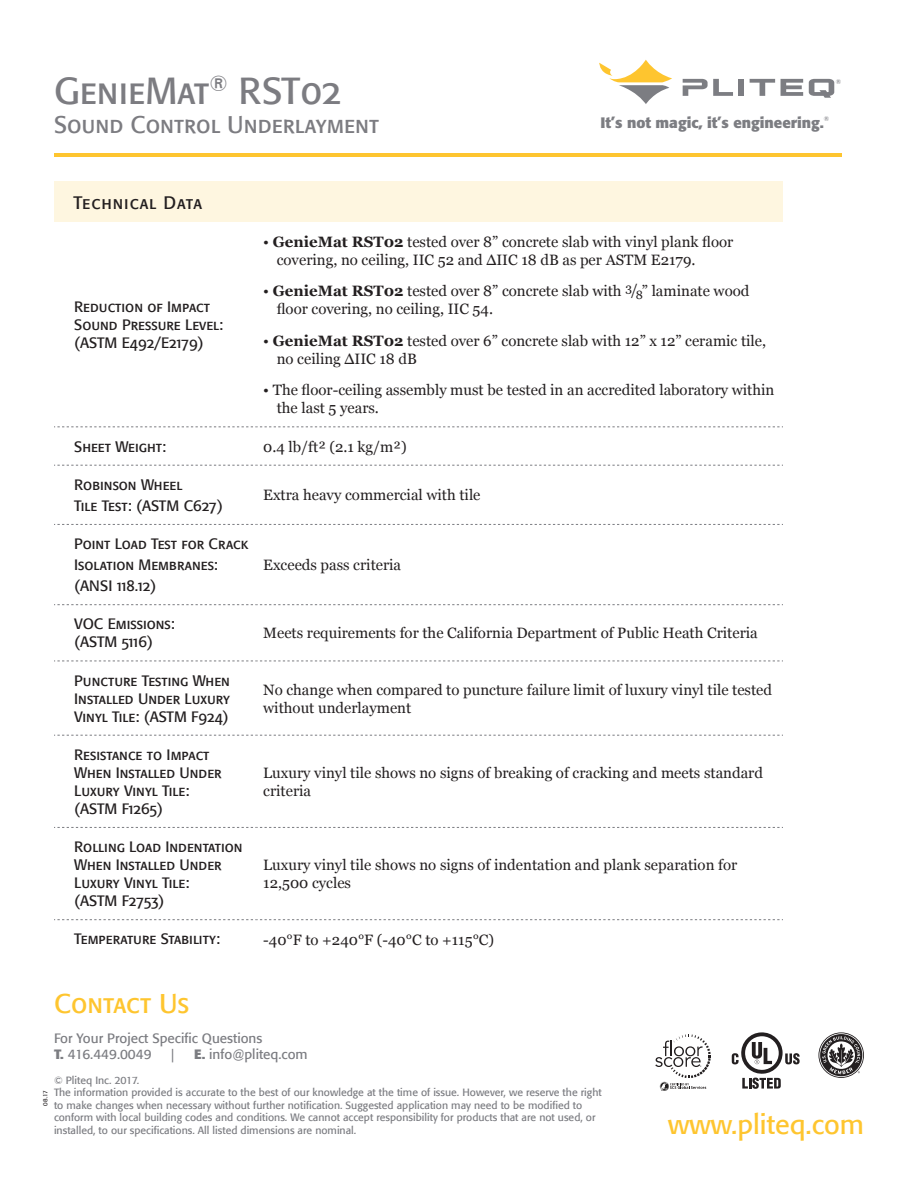
<style>
.page{position:relative;width:918px;height:1188px;background:#fff}
.page>*{position:absolute;margin:0;border:0;box-sizing:border-box;transform-origin:0 0}
.t1{font:37.5px "Formata Regular SC";color:#7c7c81}
.t2{font:27px "Formata";color:#fec52f}
.t3{font:27px "Formata Regular SC";color:#fec52f}
.t4{font:24px "Formata Regular SC";color:#7c7c81}
.t5{font:18px "Formata Regular SC";letter-spacing:.05em;color:#231f20}
.t6{font:15px/18px "Georgia";color:#231f20}
.t7{font:15px/18px "Formata Regular SC";color:#231f20}
.t8{font:700 15px "Formata";color:#7c7d82}
.t9{font:13.5px/16.2px "Formata";color:#7b7c81}
.t10{font:10.5px/12.6px "Formata";color:#7b7c81}
.t11{font:6.6px "Formata";color:#7c7d82}
.t12{font:6.6px "Formata";color:#7c7c81}
.t13{font:6.15px "Formata";color:#231f20}
.s1{font-weight:700}
</style>
<div class="page">
<svg style="left:683px;top:79px;width:50px;height:17px"></svg>
<div style="left:738px;top:79px;width:6px;height:17px;background:#7c7d82"></div>
<svg style="left:750px;top:79px;width:25px;height:17px"></svg>
<svg style="left:781px;top:79px;width:22px;height:17px"></svg>
<svg style="left:809px;top:79px;width:25px;height:19px"></svg>
<svg style="left:599px;top:60px;width:73px;height:44px"></svg>
<svg style="left:732px;top:1032px;width:68px;height:57px"></svg>
<svg style="left:655px;top:1034px;width:56px;height:57px"></svg>
<svg style="left:818px;top:1032px;width:46px;height:46px"></svg>
<hr style="left:54px;top:154px;width:787px;height:3px;background:#fec52f">
<div style="left:54px;top:182px;width:729px;height:40px;background:#fef6e0"></div>
<svg style="left:54px;top:427px;width:729px;height:1px"></svg>
<svg style="left:54px;top:465px;width:729px;height:1px"></svg>
<svg style="left:54px;top:524px;width:729px;height:1px"></svg>
<svg style="left:54px;top:604px;width:729px;height:1px"></svg>
<svg style="left:54px;top:661px;width:729px;height:1px"></svg>
<svg style="left:54px;top:735px;width:729px;height:1px"></svg>
<svg style="left:54px;top:827px;width:729px;height:1px"></svg>
<svg style="left:54px;top:919px;width:729px;height:1px"></svg>
<h1 class="t1" style="left:54px;top:68px;width:289px">GenieMat<sup>®</sup> RST02</h1>
<h3 class="t4" style="left:54px;top:109px;width:327px">Sound Control Underlayment</h3>
<p class="t8" style="left:601px;top:113px;width:225px">It’s not magic, it’s engineering.</p>
<p class="t11" style="left:824px;top:115px;width:7px">®</p>
<p class="t12" style="left:836px;top:77px;width:7px">®</p>
<p class="t5" style="left:74px;top:191px;width:130px">Technical Data</p>
<p class="t7" style="left:74px;top:298px;width:151px">Reduction of Impact<br>Sound Pressure Level: (ASTM E492/E2179)</p>
<p class="t6" style="left:277px;top:232px;width:458px;text-indent:-14px">• <span class="s1">GenieMat RST02</span> tested over 8” concrete slab with vinyl plank floor covering, no ceiling, IIC 52 and ∆IIC 18 dB as per ASTM E2179.</p>
<p class="t6" style="left:277px;top:282px;width:474px;text-indent:-14px">• <span class="s1">GenieMat RST02</span> tested over 8” concrete slab with <sup>3</sup>/<sub>8</sub>” laminate wood floor covering, no ceiling, IIC 54.</p>
<p class="t6" style="left:277px;top:331px;width:491px;text-indent:-14px">• <span class="s1">GenieMat RST02</span> tested over 6” concrete slab with 12” x 12” ceramic tile, no ceiling ∆IIC 18 dB</p>
<p class="t6" style="left:277px;top:381px;width:499px;text-indent:-14px">• The floor-ceiling assembly must be tested in an accredited laboratory within the last 5 years.</p>
<p class="t7" style="left:74px;top:437px;width:93px">Sheet Weight:</p>
<p class="t6" style="left:263px;top:437px;width:145px">0.4 lb/ft² (2.1 kg/m²)</p>
<p class="t7" style="left:74px;top:474px;width:150px;line-height:21px">Robinson Wheel<br>Tile Test: (ASTM C627)</p>
<p class="t6" style="left:263px;top:486px;width:219px">Extra heavy commercial with tile</p>
<p class="t7" style="left:74px;top:533px;width:176px;line-height:21px">Point Load Test for Crack<br>Isolation Membranes: (ANSI 118.12)</p>
<p class="t6" style="left:263px;top:555px;width:139px">Exceeds pass criteria</p>
<p class="t7" style="left:74px;top:615px;width:102px">VOC Emissions: (ASTM 5116)</p>
<p class="t6" style="left:263px;top:624px;width:496px">Meets requirements for the California Department of Public Heath Criteria</p>
<p class="t7" style="left:74px;top:671px;width:157px;text-align:justify">Puncture Testing When Installed Under Luxury Vinyl Tile: (ASTM F924)</p>
<p class="t6" style="left:263px;top:680px;width:510px">No change when compared to puncture failure limit of luxury vinyl tile tested without underlayment</p>
<p class="t7" style="left:74px;top:746px;width:149px">Resistance to Impact<br>When Installed Under<br>Luxury Vinyl Tile: (ASTM F1265)</p>
<p class="t6" style="left:263px;top:763px;width:501px">Luxury vinyl tile shows no signs of breaking of cracking and meets standard criteria</p>
<p class="t7" style="left:74px;top:838px;width:170px">Rolling Load Indentation<br>When Installed Under<br>Luxury Vinyl Tile:<br>(ASTM F2753)</p>
<p class="t6" style="left:263px;top:855px;width:476px">Luxury vinyl tile shows no signs of indentation and plank separation for<br>12,500 cycles</p>
<p class="t7" style="left:74px;top:930px;width:147px">Temperature Stability:</p>
<p class="t6" style="left:263px;top:930px;width:232px">-40°F to +240°F (-40°C to +115°C)</p>
<h2 class="t3" style="left:54px;top:987px;width:137px">Contact Us</h2>
<p class="t9" style="left:54px;top:1030px;width:210px">For Your Project Specific Questions<br><span class="s1">T.</span> 416.449.0049</p>
<p class="t9" style="left:171px;top:1046px;width:5px">|</p>
<p class="t9" style="left:194px;top:1046px;width:115px"><span class="s1">E.</span> info@pliteq.com</p>
<p class="t10" style="left:54px;top:1074px;width:549px">© Pliteq Inc. 2017.<br>The information provided is accurate to the best of our knowledge at the time of issue. However, we reserve the right to make changes when necessary without further notification. Suggested application may need to be modified to conform with local building codes and conditions. We cannot accept responsibility for products that are not used, or installed, to our specifications. All listed dimensions are nominal.</p>
<p class="t13" style="left:42px;top:1106px;width:17px;rotate:-90deg">08.17</p>
<h2 class="t2" style="left:668px;top:1108px;width:197px">www.pliteq.com</h2>
</div>
